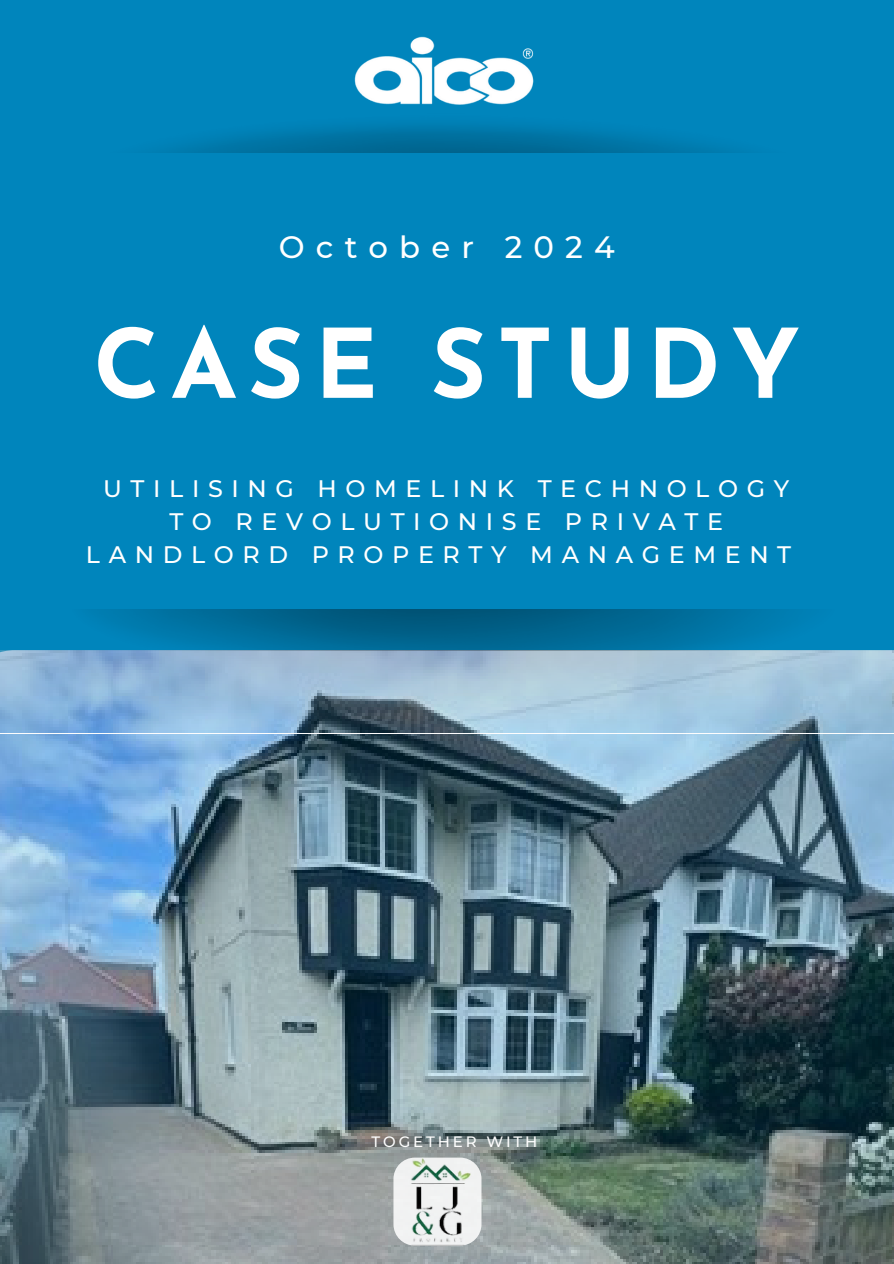
<style>
.page{position:relative;width:894px;height:1264px;background:#fff}
.page>*{position:absolute;margin:0;border:0;box-sizing:border-box;transform-origin:0 0}
.t1{font:700 95.4px "Josefin Sans";letter-spacing:.115em;color:#fff}
.t2{font:500 30.75px "Montserrat";letter-spacing:.36em;color:#fff}
.t3{font:500 23.85px "Montserrat";letter-spacing:.36em;color:#fff}
.t4{font:500 15px "Montserrat";letter-spacing:.19em;color:#fff}
</style>
<div class="page">
<div style="left:0;top:0;width:893px;height:1263px;background:#0085bc"></div>
<img style="left:0;top:733px;width:893px;height:530px">
<svg style="left:0;top:650px;width:893px;height:83px"></svg>
<img style="left:354px;top:36px;width:180px;height:69px">
<img style="left:372px;top:1139px;width:130px;height:124px">
<p class="t2" style="left:279px;top:228px;width:337px">October 2024</p>
<p class="t1" style="left:93px;top:326px;width:708px">CASE STUDY</p>
<p class="t3" style="left:103px;top:474px;width:687px">UTILISING HOMELINK TECHNOLOGY</p>
<p class="t3" style="left:169px;top:507px;width:555px">TO REVOLUTIONISE PRIVATE</p>
<p class="t3" style="left:86px;top:539px;width:706px">LANDLORD PROPERTY MANAGEMENT</p>
<p class="t4" style="left:371px;top:1131px;width:167px">TOGETHER WITH</p>
</div>
